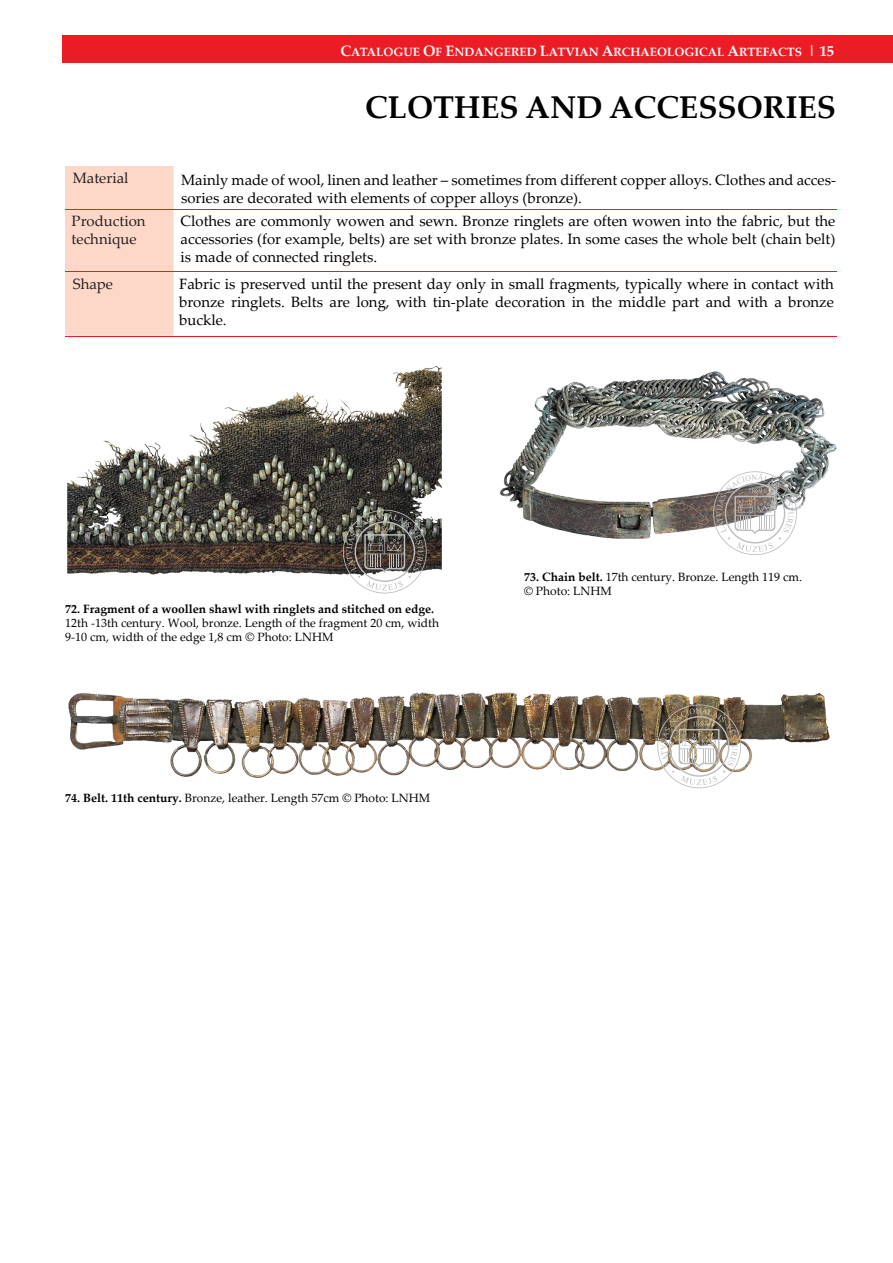
<style>
.page{position:relative;width:893px;height:1263px;background:#fff}
.page>*{position:absolute;margin:0;border:0;box-sizing:border-box;transform-origin:0 0}
.t1{font:700 31.5px "Palatino Linotype";color:#000}
.t2{font:15px/18px "Palatino Linotype";color:#000;text-align:justify}
.t3{font:15px/18px "Palatino Linotype";color:#231f20}
.t4{font:12px/14.4px "Palatino Linotype";color:#000}
.t5{font:700 12px "Palatino Linotype";color:#000}
.t6{font:700 12px "Palatino Linotype";color:#fcfcfc}
.s1{font-size:15px}
.s2{font-weight:700}
</style>
<div class="page">
<div style="left:65px;top:166px;width:109px;height:170px;background:#fdd8c8"></div>
<hr style="left:65px;top:209px;width:772px;height:1px;background:#ed1c24">
<hr style="left:65px;top:271px;width:772px;height:1px;background:#ed1c24">
<hr style="left:66px;top:336px;width:771px;height:1px;background:#ed1c24">
<img style="left:68px;top:366px;width:374px;height:209px">
<svg style="left:343px;top:510px;width:84px;height:83px"></svg>
<img style="left:500px;top:371px;width:336px;height:168px">
<svg style="left:713px;top:471px;width:84px;height:84px"></svg>
<img style="left:68px;top:692px;width:761px;height:85px">
<img style="left:657px;top:704px;width:84px;height:84px">
<div style="left:63px;top:35px;width:830px;height:28px;background:#ec1c24"></div>
<p class="t6" style="left:340px;top:43px;width:495px"><span class="s1">C</span>ATALOGUE <span class="s1">O</span>F <span class="s1">E</span>NDANGERED <span class="s1">L</span>ATVIAN <span class="s1">A</span>RCHAEOLOGICAL <span class="s1">A</span>RTEFACTS <span class="s1">| 15</span></p>
<p class="t3" style="left:73px;top:169px;width:57px">Material</p>
<p class="t3" style="left:72px;top:211px;width:75px">Production technique</p>
<p class="t3" style="left:73px;top:275px;width:42px">Shape</p>
<h1 class="t1" style="left:365px;top:85px;width:472px">CLOTHES AND ACCESSORIES</h1>
<p class="t2" style="left:181px;top:170px;width:656px">Mainly made of wool, linen and leather – sometimes from different copper alloys. Clothes and acces&shy;sories are decorated with elements of copper alloys (bronze).</p>
<p class="t2" style="left:181px;top:211px;width:656px">Clothes are commonly wowen and sewn. Bronze ringlets are often wowen into the fabric, but the accessories (for example, belts) are set with bronze plates. In some cases the whole belt (chain belt) is made of connected ringlets.</p>
<p class="t2" style="left:179px;top:275px;width:656px">Fabric is preserved until the present day only in small fragments, typically where in contact with bronze ringlets. Belts are long, with tin-plate decoration in the middle part and with a bronze buckle.</p>
<p class="t4" style="left:524px;top:569px;width:280px"><span class="s2">73. Chain belt.</span> 17th century. Bronze. Length 119 cm. © Photo: LNHM</p>
<p class="t5" style="left:65px;top:600px;width:370px">72. Fragment of a woollen shawl with ringlets and stitched on edge.</p>
<p class="t4" style="left:65px;top:615px;width:375px">12th -13th century. Wool, bronze. Length of the fragment 20 cm, width<br>9-10 cm, width of the edge 1,8 cm © Photo: LNHM</p>
<p class="t4" style="left:65px;top:790px;width:366px"><span class="s2">74. Belt. 11th century.</span> Bronze, leather. Length 57cm © Photo: LNHM</p>
</div>
